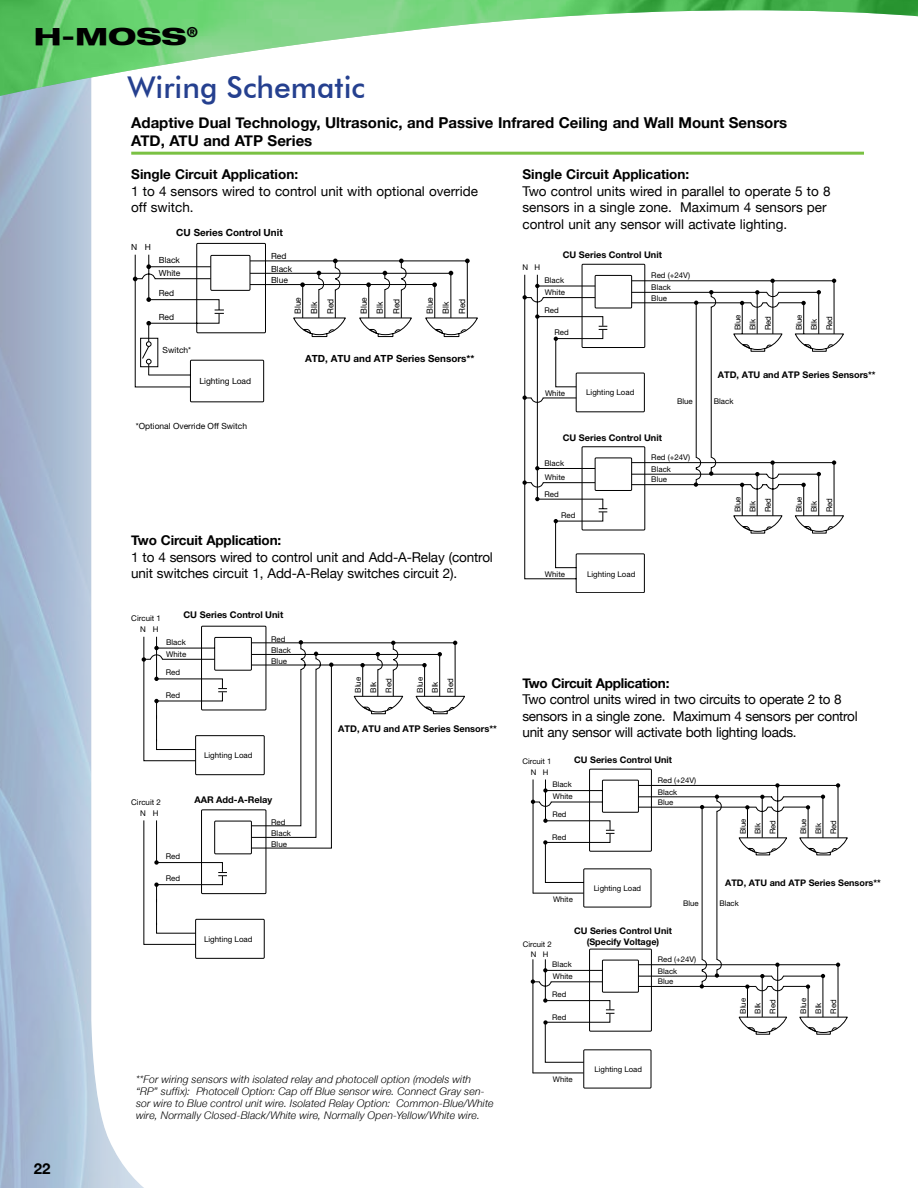
<style>
.page{position:relative;width:918px;height:1188px;background:#fff}
.page>*{position:absolute;margin:0;border:0;box-sizing:border-box;transform-origin:0 0}
.t1{font:500 30px "Futura BT";color:#25408f}
.t2{font:800 expanded 23.7px "Helvetica Neue";color:#000;scale:1.2 1}
.t3{font:700 15px/18px "Helvetica Neue";color:#000}
.t4{font:13.5px/16.5px "Helvetica Neue";letter-spacing:-.01em;color:#000}
.t5{font:700 13.5px "Helvetica Neue";color:#000}
.t6{font:700 13.5px "Helvetica Neue";letter-spacing:-.02em;color:#000}
.t7{font:italic 300 10.5px/12px "Helvetica Neue";letter-spacing:.01em;color:#000}
.t8{font:700 9.9px "Helvetica Neue";color:#000}
.t9{font:700 9.3px "Helvetica Neue";color:#000}
.t10{font:700 9.15px "Helvetica Neue";color:#000}
.t11{font:700 9px/10.8px "Helvetica Neue";color:#000;text-align:center}
.t12{font:8.4px/16.2px "Helvetica Neue";color:#000}
.t13{font:7.95px/15.1px "Helvetica Neue";color:#000}
.t14{font:7.8px/14.9px "Helvetica Neue";color:#000}
</style>
<div class="page">
<img style="left:0;top:99px;width:183px;height:1089px">
<img style="left:0;top:0;width:918px;height:99px">
<svg style="left:133px;top:243px;width:345px;height:160px"></svg>
<div style="left:140px;top:338px;width:18px;height:29px;border:1px solid #000"></div>
<svg style="left:142px;top:626px;width:323px;height:333px"></svg>
<svg style="left:522px;top:264px;width:322px;height:329px"></svg>
<div style="left:589px;top:769px;width:63px;height:83px;border:1px solid #000"></div>
<svg style="left:531px;top:779px;width:317px;height:295px"></svg>
<hr style="left:131px;top:152px;width:733px;height:3px;background:#7ac143">
<h2 class="t2" style="left:34px;top:21px;width:138px">H-MOSS<sup>®</sup></h2>
<h1 class="t1" style="left:127px;top:69px;width:239px">Wiring Schematic</h1>
<p class="t3" style="left:131px;top:114px;width:657px">Adaptive Dual Technology, Ultrasonic, and Passive Infrared Ceiling and Wall Mount Sensors<br>ATD, ATU and ATP Series</p>
<p class="t3" style="left:34px;top:1159px;width:18px">22</p>
<p class="t5" style="left:131px;top:166px;width:168px">Single Circuit Application:</p>
<p class="t4" style="left:131px;top:182px;width:348px">1 to 4 sensors wired to control unit with optional override off switch.</p>
<p class="t12" style="left:131px;top:239px;width:21px">N H</p>
<p class="t8" style="left:176px;top:226px;width:108px">CU Series Control Unit</p>
<p class="t12" style="left:159px;top:265px;width:23px">White</p>
<p class="t12" style="left:271px;top:250px;width:23px;line-height:12.3px">Red<br>Black</p>
<p class="t12" style="left:271px;top:272px;width:18px">Blue</p>
<p class="t12" style="left:159px;top:252px;width:23px">Black</p>
<p class="t12" style="left:159px;top:285px;width:17px">Red</p>
<p class="t12" style="left:159px;top:309px;width:17px">Red</p>
<p class="t12" style="left:290px;top:314px;width:18px;rotate:-90deg">Blue<br>Blk<br>Red</p>
<p class="t12" style="left:356px;top:314px;width:18px;rotate:-90deg">Blue<br>Blk<br>Red</p>
<p class="t12" style="left:422px;top:314px;width:18px;rotate:-90deg">Blue<br>Blk<br>Red</p>
<p class="t12" style="left:163px;top:341px;width:30px">Switch*</p>
<p class="t12" style="left:200px;top:373px;width:53px">Lighting Load</p>
<p class="t8" style="left:305px;top:352px;width:171px">ATD, ATU and ATP Series Sensors**</p>
<p class="t12" style="left:136px;top:418px;width:113px">*Optional Override Off Switch</p>
<p class="t5" style="left:131px;top:532px;width:152px">Two Circuit Application:</p>
<p class="t4" style="left:131px;top:549px;width:363px">1 to 4 sensors wired to control unit and Add-A-Relay (control unit switches circuit 1, Add-A-Relay switches circuit 2).</p>
<p class="t9" style="left:183px;top:609px;width:101px">CU Series Control Unit</p>
<p class="t13" style="left:271px;top:633px;width:21px;line-height:11.4px">Red<br>Black</p>
<p class="t13" style="left:271px;top:653px;width:17px">Blue</p>
<p class="t13" style="left:131px;top:611px;width:31px">Circuit 1</p>
<p class="t13" style="left:140px;top:622px;width:20px">N H</p>
<p class="t13" style="left:166px;top:634px;width:21px">Black</p>
<p class="t13" style="left:166px;top:665px;width:16px">Red</p>
<p class="t13" style="left:166px;top:687px;width:16px">Red</p>
<p class="t13" style="left:166px;top:646px;width:22px">White</p>
<p class="t13" style="left:204px;top:747px;width:50px">Lighting Load</p>
<p class="t13" style="left:131px;top:795px;width:31px">Circuit 2</p>
<p class="t13" style="left:140px;top:806px;width:20px">N H</p>
<p class="t13" style="left:166px;top:848px;width:16px">Red</p>
<p class="t13" style="left:166px;top:871px;width:16px">Red</p>
<p class="t9" style="left:194px;top:794px;width:79px">AAR Add-A-Relay</p>
<p class="t13" style="left:271px;top:816px;width:21px;line-height:11.4px">Red<br>Black</p>
<p class="t13" style="left:271px;top:836px;width:17px">Blue</p>
<p class="t13" style="left:204px;top:931px;width:50px">Lighting Load</p>
<p class="t13" style="left:350px;top:693px;width:17px;rotate:-90deg">Blue<br>Blk<br>Red</p>
<p class="t13" style="left:412px;top:693px;width:17px;rotate:-90deg">Blue<br>Blk<br>Red</p>
<p class="t9" style="left:338px;top:723px;width:160px">ATD, ATU and ATP Series Sensors**</p>
<p class="t7" style="left:136px;top:1073px;width:359px">**For wiring sensors with isolated relay and photocell option (models with “RP” suffix): Photocell Option: Cap off Blue sensor wire. Connect Gray sen&shy;sor wire to Blue control unit wire. Isolated Relay Option: Common-Blue/White wire, Normally Closed-Black/White wire, Normally Open-Yellow/White wire.</p>
<p class="t5" style="left:522px;top:166px;width:168px">Single Circuit Application:</p>
<p class="t4" style="left:522px;top:182px;width:310px">Two control units wired in parallel to operate 5 to 8 sensors in a single zone. Maximum 4 sensors per control unit any sensor will activate lighting.</p>
<p class="t10" style="left:563px;top:249px;width:101px">CU Series Control Unit</p>
<p class="t13" style="left:651px;top:270px;width:40px;line-height:11.7px">Red (+24V)<br>Black</p>
<p class="t13" style="left:651px;top:290px;width:17px">Blue</p>
<p class="t13" style="left:522px;top:260px;width:19px">N H</p>
<p class="t13" style="left:544px;top:272px;width:21px">Black</p>
<p class="t13" style="left:544px;top:303px;width:16px">Red</p>
<p class="t13" style="left:555px;top:324px;width:16px">Red</p>
<p class="t13" style="left:545px;top:284px;width:22px">White</p>
<p class="t13" style="left:730px;top:330px;width:17px;rotate:-90deg">Blue<br>Blk<br>Red</p>
<p class="t13" style="left:791px;top:330px;width:17px;rotate:-90deg">Blue<br>Blk<br>Red</p>
<p class="t10" style="left:718px;top:369px;width:159px">ATD, ATU and ATP Series Sensors**</p>
<p class="t13" style="left:545px;top:386px;width:22px">White</p>
<p class="t13" style="left:586px;top:385px;width:50px">Lighting Load</p>
<p class="t10" style="left:563px;top:432px;width:101px">CU Series Control Unit</p>
<p class="t13" style="left:677px;top:393px;width:17px">Blue</p>
<p class="t13" style="left:714px;top:393px;width:21px">Black</p>
<p class="t13" style="left:544px;top:455px;width:21px">Black</p>
<p class="t13" style="left:545px;top:469px;width:22px">White</p>
<p class="t13" style="left:544px;top:486px;width:16px">Red</p>
<p class="t13" style="left:561px;top:508px;width:16px">Red</p>
<p class="t13" style="left:651px;top:452px;width:40px;line-height:11.4px">Red (+24V)<br>Black</p>
<p class="t13" style="left:651px;top:472px;width:17px">Blue</p>
<p class="t13" style="left:545px;top:566px;width:22px">White</p>
<p class="t13" style="left:587px;top:566px;width:50px">Lighting Load</p>
<p class="t13" style="left:730px;top:512px;width:17px;rotate:-90deg">Blue<br>Blk<br>Red</p>
<p class="t13" style="left:791px;top:512px;width:17px;rotate:-90deg">Blue<br>Blk<br>Red</p>
<p class="t6" style="left:522px;top:674px;width:148px">Two Circuit Application:</p>
<p class="t4" style="left:522px;top:691px;width:337px">Two control units wired in two circuits to operate 2 to 8 sensors in a single zone. Maximum 4 sensors per control unit any sensor will activate both lighting loads.</p>
<p class="t14" style="left:522px;top:753px;width:31px">Circuit 1</p>
<p class="t14" style="left:531px;top:765px;width:19px">N H</p>
<p class="t11" style="left:574px;top:755px;width:99px">CU Series Control Unit</p>
<p class="t14" style="left:552px;top:777px;width:21px">Black</p>
<p class="t14" style="left:552px;top:807px;width:16px">Red</p>
<p class="t14" style="left:552px;top:830px;width:16px">Red</p>
<p class="t14" style="left:553px;top:789px;width:21px">White</p>
<p class="t14" style="left:658px;top:774px;width:40px;line-height:11.6px">Red (+24V)<br>Black</p>
<p class="t14" style="left:658px;top:795px;width:17px">Blue</p>
<p class="t14" style="left:594px;top:880px;width:49px">Lighting Load</p>
<p class="t14" style="left:735px;top:834px;width:17px;rotate:-90deg">Blue<br>Blk<br>Red</p>
<p class="t14" style="left:796px;top:834px;width:17px;rotate:-90deg">Blue<br>Blk<br>Red</p>
<p class="t11" style="left:725px;top:877px;width:157px">ATD, ATU and ATP Series Sensors**</p>
<p class="t14" style="left:553px;top:892px;width:21px">White</p>
<p class="t14" style="left:523px;top:936px;width:31px">Circuit 2</p>
<p class="t11" style="left:574px;top:925px;width:99px">CU Series Control Unit (Specify Voltage)</p>
<p class="t14" style="left:683px;top:895px;width:17px">Blue</p>
<p class="t14" style="left:719px;top:895px;width:21px">Black</p>
<p class="t14" style="left:531px;top:946px;width:19px">N H</p>
<p class="t14" style="left:552px;top:957px;width:21px">Black</p>
<p class="t14" style="left:552px;top:987px;width:16px">Red</p>
<p class="t14" style="left:552px;top:1010px;width:16px">Red</p>
<p class="t14" style="left:553px;top:969px;width:21px">White</p>
<p class="t14" style="left:553px;top:1072px;width:21px">White</p>
<p class="t14" style="left:658px;top:954px;width:40px;line-height:11.2px">Red (+24V)<br>Black</p>
<p class="t14" style="left:658px;top:974px;width:17px">Blue</p>
<p class="t14" style="left:595px;top:1062px;width:49px">Lighting Load</p>
<p class="t14" style="left:735px;top:1014px;width:17px;rotate:-90deg">Blue<br>Blk<br>Red</p>
<p class="t14" style="left:796px;top:1014px;width:17px;rotate:-90deg">Blue<br>Blk<br>Red</p>
</div>
